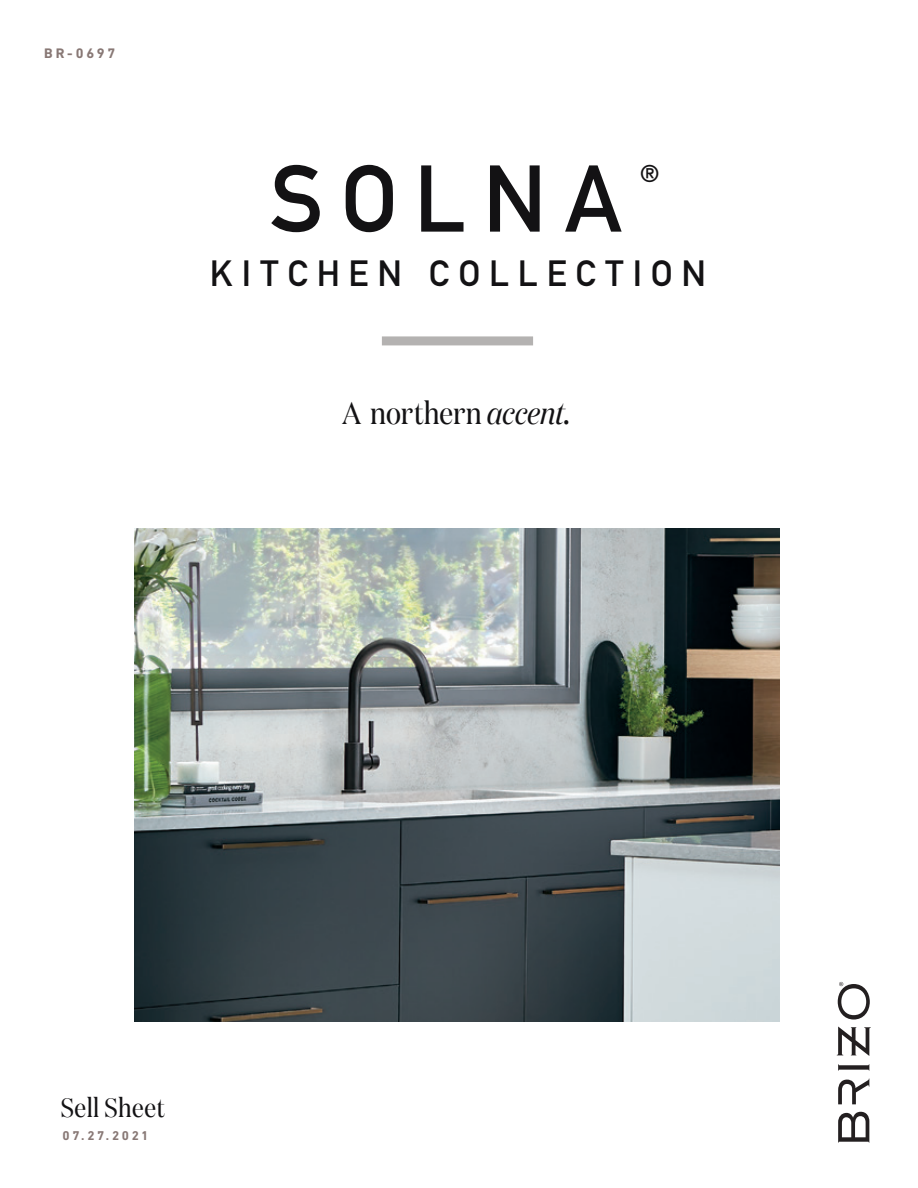
<style>
.page{position:relative;width:918px;height:1188px;background:#fff}
.page>*{position:absolute;margin:0;border:0;box-sizing:border-box;transform-origin:0 0}
.t1{font:93px "DIN Mittelschrift Std";letter-spacing:.185em;color:#131214}
.t2{font:36px "DIN Mittelschrift Std";letter-spacing:.245em;color:#131214}
.t3{font:31.5px "Domaine Display Nr";letter-spacing:-.005em;color:#131214}
.t4{font:26.85px "Domaine Display Nr";letter-spacing:.015em;color:#131214}
.t5{font:24px "DIN Mittelschrift Std";color:#131214}
.t6{font:700 14.1px "DIN Next LT Pro";letter-spacing:.2em;color:#887875}
.t7{font:700 12.9px "DIN Next LT Pro";letter-spacing:.2em;color:#887875}
.s1{font-style:italic}
</style>
<div class="page">
<div style="left:382px;top:336px;width:151px;height:9px;background:#b4b2b1"></div>
<svg style="left:838px;top:1112px;width:31px;height:31px"></svg>
<svg style="left:838px;top:1064px;width:31px;height:7px"></svg>
<svg style="left:837px;top:1027px;width:34px;height:29px"></svg>
<svg style="left:838px;top:1079px;width:31px;height:25px"></svg>
<svg style="left:838px;top:982px;width:32px;height:38px"></svg>
<img style="left:134px;top:528px;width:646px;height:494px">
<p class="t6" style="left:44px;top:45px;width:73px">BR-0697</p>
<h1 class="t1" style="left:270px;top:144px;width:353px">SOLNA</h1>
<p class="t5" style="left:640px;top:160px;width:21px">®</p>
<p class="t2" style="left:210px;top:252px;width:498px">KITCHEN COLLECTION</p>
<p class="t3" style="left:342px;top:391px;width:229px">A northern <span class="s1">accent</span>.</p>
<p class="t4" style="left:61px;top:1089px;width:106px">Sell Sheet</p>
<p class="t7" style="left:63px;top:1128px;width:87px">07.27.2021</p>
</div>
